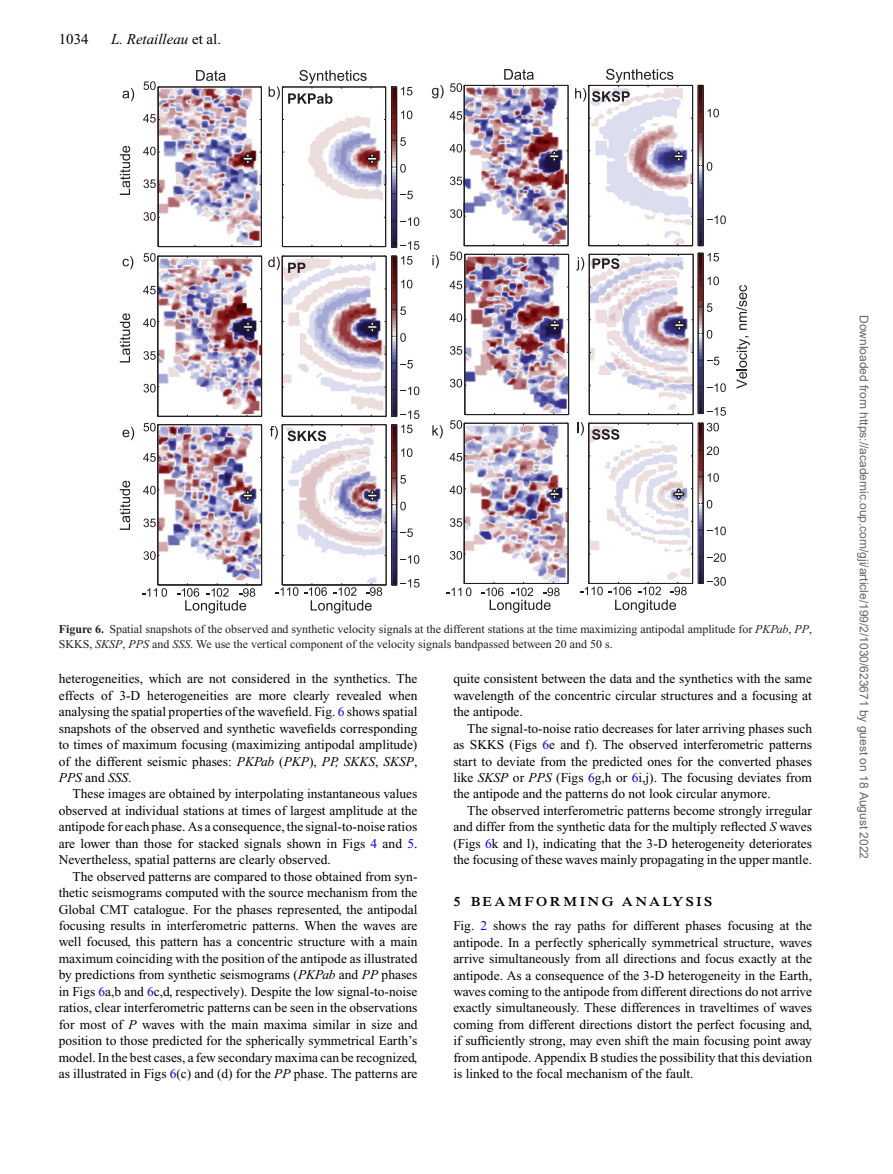
<style>
.page{position:relative;width:893px;height:1174px;background:#fff}
.page>*{position:absolute;margin:0;border:0;box-sizing:border-box;transform-origin:0 0}
.t1{font:italic 15px "Times New Roman";color:#000}
.t2{font:15px "Times New Roman";color:#000}
.t3{font:13.5px/16.5px "Times New Roman";color:#000;text-align:justify}
.t4{font:600 13.5px "Times NRMT";letter-spacing:.17em;color:#000}
.t5{font:12px/15px "Times New Roman";color:#231f20}
.t6{font:12px "Arial";color:#666}
.s1{font-style:normal}
.s2{font-weight:700}
.s3{font-style:italic}
.s4{color:#00f}
</style>
<div class="page">
<svg style="left:120px;top:313px;width:10px;height:49px"></svg>
<svg style="left:120px;top:146px;width:10px;height:49px"></svg>
<svg style="left:123px;top:256px;width:10px;height:13px"></svg>
<svg style="left:123px;top:427px;width:11px;height:13px"></svg>
<svg style="left:143px;top:253px;width:119px;height:164px"></svg>
<svg style="left:123px;top:88px;width:11px;height:13px"></svg>
<svg style="left:143px;top:70px;width:119px;height:177px"></svg>
<svg style="left:120px;top:481px;width:10px;height:49px"></svg>
<svg style="left:737px;top:336px;width:13px;height:52px"></svg>
<svg style="left:736px;top:285px;width:11px;height:45px"></svg>
<svg style="left:577px;top:422px;width:149px;height:191px"></svg>
<svg style="left:142px;top:423px;width:120px;height:190px"></svg>
<svg style="left:576px;top:252px;width:150px;height:164px"></svg>
<svg style="left:432px;top:69px;width:137px;height:544px"></svg>
<svg style="left:575px;top:69px;width:151px;height:177px"></svg>
<svg style="left:268px;top:70px;width:151px;height:543px"></svg>
<p class="t2" style="left:59px;top:33px;width:31px">1034</p>
<p class="t1" style="left:111px;top:33px;width:112px">L. Retailleau <span class="s1">et al.</span></p>
<p class="t5" style="left:59px;top:622px;width:755px"><span class="s2">Figure 6.</span> Spatial snapshots of the observed and synthetic velocity signals at the different stations at the time maximizing antipodal amplitude for <span class="s3">PKPab</span>, <span class="s3">PP</span>,<br>SKKS, <span class="s3">SKSP</span>, <span class="s3">PPS</span> and <span class="s3">SSS</span>. We use the vertical component of the velocity signals bandpassed between 20 and 50 s.</p>
<p class="t3" style="left:59px;top:671px;width:360px">heterogeneities, which are not considered in the synthetics. The effects of 3-D heterogeneities are more clearly revealed when analysing the spatial properties of the wavefield. Fig. <span class="s4">6</span> shows spatial snapshots of the observed and synthetic wavefields corresponding to times of maximum focusing (maximizing antipodal amplitude) of the different seismic phases: <span class="s3">PKPab</span> (<span class="s3">PKP</span>), <span class="s3">PP, SKKS</span>, <span class="s3">SKSP</span>, <span class="s3">PPS</span> and <span class="s3">SSS</span>.</p>
<p class="t3" style="left:59px;top:787px;width:360px;text-indent:14px">These images are obtained by interpolating instantaneous values observed at individual stations at times of largest amplitude at the antipode for each phase. As a consequence, the signal-to-noise ratios are lower than those for stacked signals shown in Figs <span class="s4">4</span> and <span class="s4">5</span>.<br>Nevertheless, spatial patterns are clearly observed.</p>
<p class="t3" style="left:59px;top:869px;width:360px;text-indent:14px">The observed patterns are compared to those obtained from syn&shy;thetic seismograms computed with the source mechanism from the Global CMT catalogue. For the phases represented, the antipodal focusing results in interferometric patterns. When the waves are well focused, this pattern has a concentric structure with a main maximum coinciding with the position of the antipode as illustrated by predictions from synthetic seismograms (<span class="s3">PKPab</span> and <span class="s3">PP</span> phases in Figs <span class="s4">6</span>a,b and <span class="s4">6</span>c,d, respectively). Despite the low signal-to-noise ratios, clear interferometric patterns can be seen in the observations for most of <span class="s3">P</span> waves with the main maxima similar in size and position to those predicted for the spherically symmetrical Earth’s model. In the best cases, a few secondary maxima can be recognized, as illustrated in Figs <span class="s4">6</span>(c) and (d) for the <span class="s3">PP</span> phase. The patterns are</p>
<p class="t3" style="left:453px;top:671px;width:360px">quite consistent between the data and the synthetics with the same wavelength of the concentric circular structures and a focusing at the antipode.</p>
<p class="t3" style="left:453px;top:721px;width:360px;text-indent:14px">The signal-to-noise ratio decreases for later arriving phases such as SKKS (Figs <span class="s4">6</span>e and f). The observed interferometric patterns start to deviate from the predicted ones for the converted phases like <span class="s3">SKSP</span> or <span class="s3">PPS</span> (Figs <span class="s4">6</span>g,h or <span class="s4">6</span>i,j). The focusing deviates from the antipode and the patterns do not look circular anymore.</p>
<p class="t3" style="left:453px;top:803px;width:360px;text-indent:14px">The observed interferometric patterns become strongly irregular and differ from the synthetic data for the multiply reflected <span class="s3">S</span> waves (Figs <span class="s4">6</span>k and l), indicating that the 3-D heterogeneity deteriorates the focusing of these waves mainly propagating in the upper mantle.</p>
<p class="t4" style="left:453px;top:896px;width:260px">5 BEAMFORMING ANALYSIS</p>
<p class="t3" style="left:453px;top:918px;width:360px">Fig. <span class="s4">2</span> shows the ray paths for different phases focusing at the antipode. In a perfectly spherically symmetrical structure, waves arrive simultaneously from all directions and focus exactly at the antipode. As a consequence of the 3-D heterogeneity in the Earth, waves coming to the antipode from different directions do not arrive exactly simultaneously. These differences in traveltimes of waves coming from different directions distort the perfect focusing and, if sufficiently strong, may even shift the main focusing point away from antipode. Appendix B studies the possibility that this deviation is linked to the focal mechanism of the fault.</p>
<p class="t6" style="left:868px;top:315px;width:545px;rotate:90deg">Downloaded from https://academic.oup.com/gji/article/199/2/1030/623671 by guest on 18 August 2022</p>
</div>
